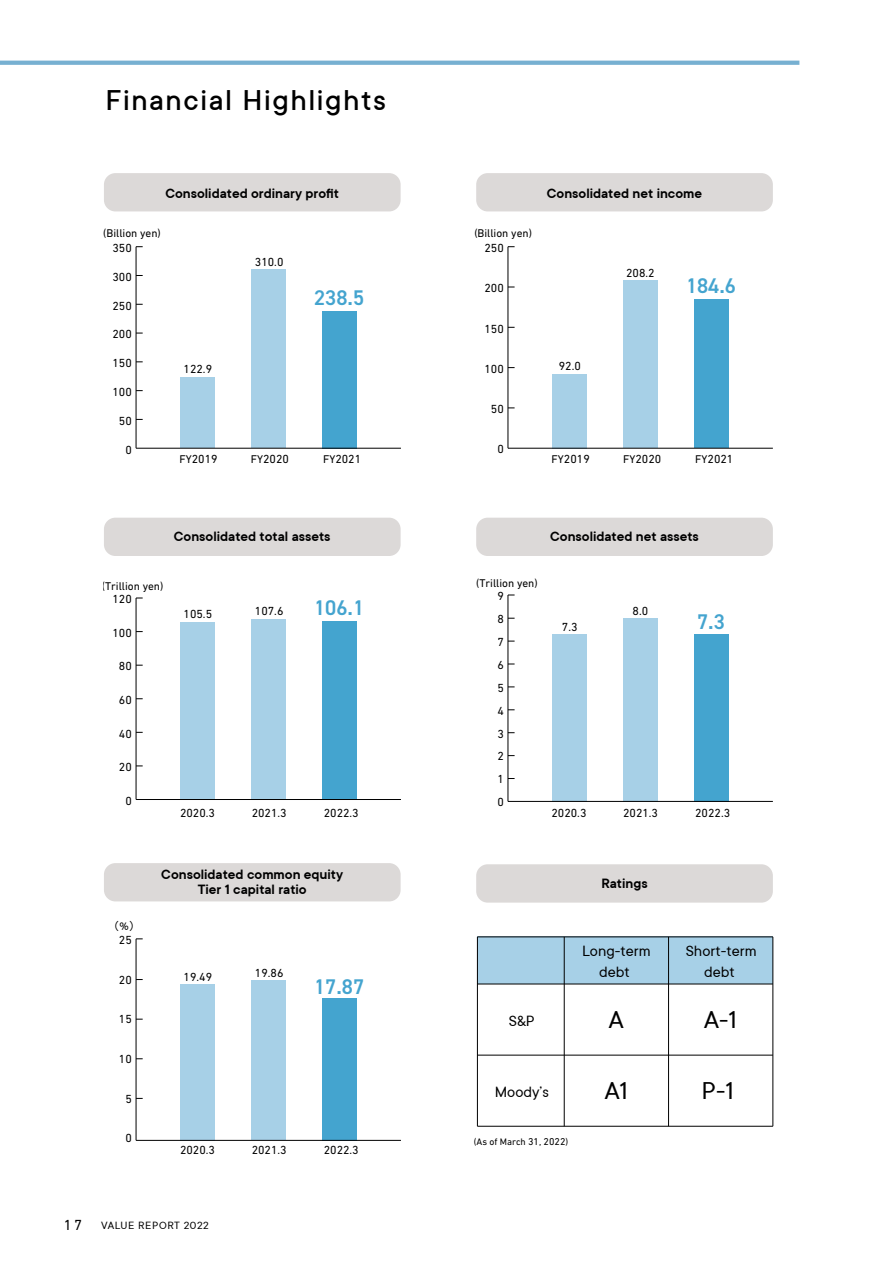
<style>
.page{position:relative;width:893px;height:1263px;background:#fff}
.page>*{position:absolute;margin:0;border:0;box-sizing:border-box;transform-origin:0 0}
.t1{font:500 31.95px "TT Commons";letter-spacing:.05em;color:#000}
.t2{font:27px "TT Commons";color:#000}
.t3{font:600 21.3px "DIN2014";color:#44a4cf}
.t4{font:16.5px/21px "TT Commons";color:#000;text-align:center}
.t5{font:600 15px/15px "TT Commons";color:#000;text-align:center}
.t6{font:14.85px "DIN Next LT Pro";color:#000}
.t7{font:11.85px "DIN Next LT Pro";color:#000}
.t8{font:11.7px "TT Commons";letter-spacing:.05em;color:#000}
.t9{font:11.4px "DIN Next LT Pro";color:#000}
.t10{font:10.65px "PA1 Gothic Std";color:#000}
.t11{font:9.6px "DIN Next LT Pro";color:#000}
.s1{font-size:11.4px}
.s2{font-size:10.05px}
</style>
<div class="page">
<div style="left:477px;top:937px;width:296px;height:47px;background:#a7d0e7"></div>
<hr style="left:136px;top:247px;width:1px;height:201px;background:#000">
<div style="left:322px;top:311px;width:34px;height:137px;background:#44a4cf"></div>
<div style="left:251px;top:270px;width:35px;height:178px;background:#a7d0e7"></div>
<div style="left:181px;top:377px;width:34px;height:71px;background:#a7d0e7"></div>
<hr style="left:136px;top:448px;width:265px;height:1px;background:#000">
<hr style="left:508px;top:247px;width:1px;height:201px;background:#000">
<div style="left:694px;top:299px;width:34px;height:149px;background:#44a4cf"></div>
<div style="left:623px;top:280px;width:34px;height:168px;background:#a7d0e7"></div>
<div style="left:553px;top:374px;width:34px;height:74px;background:#a7d0e7"></div>
<hr style="left:508px;top:448px;width:265px;height:1px;background:#000">
<hr style="left:136px;top:598px;width:1px;height:201px;background:#000">
<div style="left:322px;top:621px;width:34px;height:178px;background:#44a4cf"></div>
<div style="left:251px;top:619px;width:35px;height:180px;background:#a7d0e7"></div>
<div style="left:181px;top:622px;width:34px;height:177px;background:#a7d0e7"></div>
<hr style="left:136px;top:799px;width:265px;height:1px;background:#000">
<div style="left:322px;top:998px;width:34px;height:142px;background:#44a4cf"></div>
<div style="left:251px;top:980px;width:35px;height:160px;background:#a7d0e7"></div>
<div style="left:181px;top:984px;width:34px;height:156px;background:#a7d0e7"></div>
<hr style="left:136px;top:1140px;width:265px;height:1px;background:#000">
<hr style="left:136px;top:939px;width:1px;height:201px;background:#000">
<hr style="left:508px;top:595px;width:1px;height:206px;background:#000">
<div style="left:694px;top:634px;width:34px;height:167px;background:#44a4cf"></div>
<div style="left:623px;top:618px;width:34px;height:183px;background:#a7d0e7"></div>
<div style="left:553px;top:634px;width:34px;height:167px;background:#a7d0e7"></div>
<hr style="left:508px;top:801px;width:265px;height:1px;background:#000">
<div style="left:476px;top:173px;width:297px;height:38px;background:#dcd9d8;border-radius:11px"></div>
<hr style="left:477px;top:937px;width:296px;height:1px;background:#000">
<hr style="left:477px;top:984px;width:296px;height:1px;background:#000">
<hr style="left:477px;top:1055px;width:296px;height:1px;background:#000">
<hr style="left:477px;top:1126px;width:296px;height:1px;background:#000">
<hr style="left:564px;top:937px;width:1px;height:189px;background:#000">
<hr style="left:668px;top:937px;width:1px;height:189px;background:#000">
<hr style="left:773px;top:937px;width:1px;height:189px;background:#000">
<hr style="left:477px;top:937px;width:1px;height:189px;background:#000">
<div style="left:104px;top:173px;width:297px;height:38px;background:#dcd9d8;border-radius:11px"></div>
<div style="left:476px;top:518px;width:297px;height:38px;background:#dcd9d8;border-radius:11px"></div>
<div style="left:104px;top:518px;width:297px;height:38px;background:#dcd9d8;border-radius:11px"></div>
<div style="left:104px;top:863px;width:297px;height:38px;background:#dcd9d8;border-radius:11px"></div>
<div style="left:476px;top:864px;width:297px;height:39px;background:#dcd9d8;border-radius:11px"></div>
<svg style="left:0;top:61px;width:799px;height:4px;background:#7cb2d2"></svg>
<h1 class="t1" style="left:105px;top:80px;width:282px">Financial Highlights</h1>
<p class="t5" style="left:165px;top:185px;width:175px">Consolidated ordinary profit</p>
<p class="t5" style="left:547px;top:185px;width:157px">Consolidated net income</p>
<p class="t9" style="left:103px;top:226px;width:59px">(Billion yen)</p>
<p class="t7" style="left:113px;top:241px;width:21px">350</p>
<p class="t7" style="left:113px;top:270px;width:21px">300</p>
<p class="t7" style="left:113px;top:299px;width:21px">250</p>
<p class="t7" style="left:113px;top:327px;width:21px">200</p>
<p class="t7" style="left:113px;top:356px;width:21px">150</p>
<p class="t7" style="left:113px;top:385px;width:21px">100</p>
<p class="t7" style="left:119px;top:414px;width:14px">50</p>
<p class="t7" style="left:125px;top:443px;width:8px">0</p>
<p class="t7" style="left:184px;top:362px;width:30px">122<span class="s1">.</span>9</p>
<p class="t7" style="left:255px;top:255px;width:30px">310<span class="s1">.</span>0</p>
<h3 class="t3" style="left:314px;top:283px;width:51px">238.5</h3>
<p class="t7" style="left:179px;top:452px;width:40px"><span class="s1">FY</span>2019</p>
<p class="t7" style="left:251px;top:452px;width:40px"><span class="s1">FY</span>2020</p>
<p class="t7" style="left:323px;top:452px;width:40px"><span class="s1">FY</span>2021</p>
<p class="t9" style="left:474px;top:226px;width:59px">(Billion yen)</p>
<p class="t7" style="left:484px;top:241px;width:21px">250</p>
<p class="t7" style="left:484px;top:281px;width:21px">200</p>
<p class="t7" style="left:484px;top:322px;width:21px">150</p>
<p class="t7" style="left:484px;top:362px;width:21px">100</p>
<p class="t7" style="left:491px;top:402px;width:14px">50</p>
<p class="t7" style="left:497px;top:443px;width:8px">0</p>
<p class="t7" style="left:559px;top:359px;width:24px">92<span class="s1">.</span>0</p>
<p class="t7" style="left:626px;top:266px;width:30px">208<span class="s1">.</span>2</p>
<h3 class="t3" style="left:686px;top:272px;width:51px">184.6</h3>
<p class="t7" style="left:552px;top:452px;width:40px"><span class="s1">FY</span>2019</p>
<p class="t7" style="left:623px;top:452px;width:40px"><span class="s1">FY</span>2020</p>
<p class="t7" style="left:695px;top:452px;width:40px"><span class="s1">FY</span>2021</p>
<p class="t5" style="left:174px;top:529px;width:158px">Consolidated total assets</p>
<p class="t5" style="left:550px;top:529px;width:150px">Consolidated net assets</p>
<p class="t9" style="left:102px;top:579px;width:63px">(Trillion yen)</p>
<p class="t7" style="left:113px;top:592px;width:21px">120</p>
<p class="t7" style="left:113px;top:626px;width:21px">100</p>
<p class="t7" style="left:119px;top:659px;width:14px">80</p>
<p class="t7" style="left:119px;top:693px;width:14px">60</p>
<p class="t7" style="left:119px;top:727px;width:14px">40</p>
<p class="t7" style="left:119px;top:760px;width:14px">20</p>
<p class="t7" style="left:125px;top:794px;width:8px">0</p>
<p class="t7" style="left:184px;top:607px;width:30px">105<span class="s1">.</span>5</p>
<p class="t7" style="left:255px;top:604px;width:30px">107<span class="s1">.</span>6</p>
<h3 class="t3" style="left:314px;top:594px;width:51px">106.1</h3>
<p class="t7" style="left:180px;top:806px;width:36px">2020<span class="s1">.</span>3</p>
<p class="t7" style="left:252px;top:806px;width:36px">2021<span class="s1">.</span>3</p>
<p class="t7" style="left:324px;top:806px;width:36px">2022<span class="s1">.</span>3</p>
<p class="t9" style="left:476px;top:577px;width:63px">(Trillion yen)</p>
<p class="t7" style="left:497px;top:589px;width:8px">9</p>
<p class="t7" style="left:497px;top:612px;width:8px">8</p>
<p class="t7" style="left:497px;top:635px;width:8px">7</p>
<p class="t7" style="left:497px;top:658px;width:8px">6</p>
<p class="t7" style="left:497px;top:681px;width:8px">5</p>
<p class="t7" style="left:497px;top:704px;width:8px">4</p>
<p class="t7" style="left:497px;top:727px;width:8px">3</p>
<p class="t7" style="left:497px;top:749px;width:8px">2</p>
<p class="t7" style="left:497px;top:772px;width:8px">1</p>
<p class="t7" style="left:497px;top:795px;width:8px">0</p>
<p class="t7" style="left:562px;top:620px;width:17px">7<span class="s1">.</span>3</p>
<p class="t7" style="left:633px;top:604px;width:17px">8<span class="s1">.</span>0</p>
<h3 class="t3" style="left:697px;top:607px;width:29px">7.3</h3>
<p class="t7" style="left:551px;top:806px;width:36px">2020<span class="s1">.</span>3</p>
<p class="t7" style="left:623px;top:806px;width:36px">2021<span class="s1">.</span>3</p>
<p class="t7" style="left:695px;top:806px;width:36px">2022<span class="s1">.</span>3</p>
<p class="t10" style="left:108px;top:920px;width:33px">（％）</p>
<p class="t7" style="left:119px;top:933px;width:14px">25</p>
<p class="t7" style="left:119px;top:973px;width:14px">20</p>
<p class="t7" style="left:119px;top:1012px;width:14px">15</p>
<p class="t7" style="left:119px;top:1052px;width:14px">10</p>
<p class="t7" style="left:125px;top:1092px;width:8px">5</p>
<p class="t7" style="left:125px;top:1131px;width:8px">0</p>
<p class="t5" style="left:161px;top:867px;width:183px">Consolidated common equity<br>Tier 1 capital ratio</p>
<p class="t5" style="left:601px;top:875px;width:48px">Ratings</p>
<p class="t7" style="left:184px;top:970px;width:30px">19<span class="s1">.</span>49</p>
<p class="t7" style="left:255px;top:966px;width:30px">19<span class="s1">.</span>86</p>
<h3 class="t3" style="left:314px;top:973px;width:51px">17.87</h3>
<p class="t7" style="left:180px;top:1143px;width:36px">2020<span class="s1">.</span>3</p>
<p class="t7" style="left:252px;top:1143px;width:36px">2021<span class="s1">.</span>3</p>
<p class="t7" style="left:324px;top:1143px;width:36px">2022<span class="s1">.</span>3</p>
<h3 class="t4" style="left:509px;top:1009px;width:27px">S&amp;P</h3>
<h3 class="t4" style="left:582px;top:940px;width:70px">Long-term debt</h3>
<h3 class="t4" style="left:686px;top:940px;width:72px">Short-term debt</h3>
<h2 class="t2" style="left:609px;top:1003px;width:16px">A</h2>
<h2 class="t2" style="left:704px;top:1003px;width:34px">A-1</h2>
<h3 class="t4" style="left:495px;top:1081px;width:56px">Moody’s</h3>
<p class="t11" style="left:474px;top:1136px;width:96px">(As of March <span class="s2">31</span>, <span class="s2">2022</span>)</p>
<h2 class="t2" style="left:605px;top:1074px;width:25px">A1</h2>
<h2 class="t2" style="left:701px;top:1074px;width:34px">P-1</h2>
<p class="t6" style="left:64px;top:1216px;width:20px">17</p>
<p class="t8" style="left:101px;top:1218px;width:109px">VALUE REPORT 2022</p>
</div>
